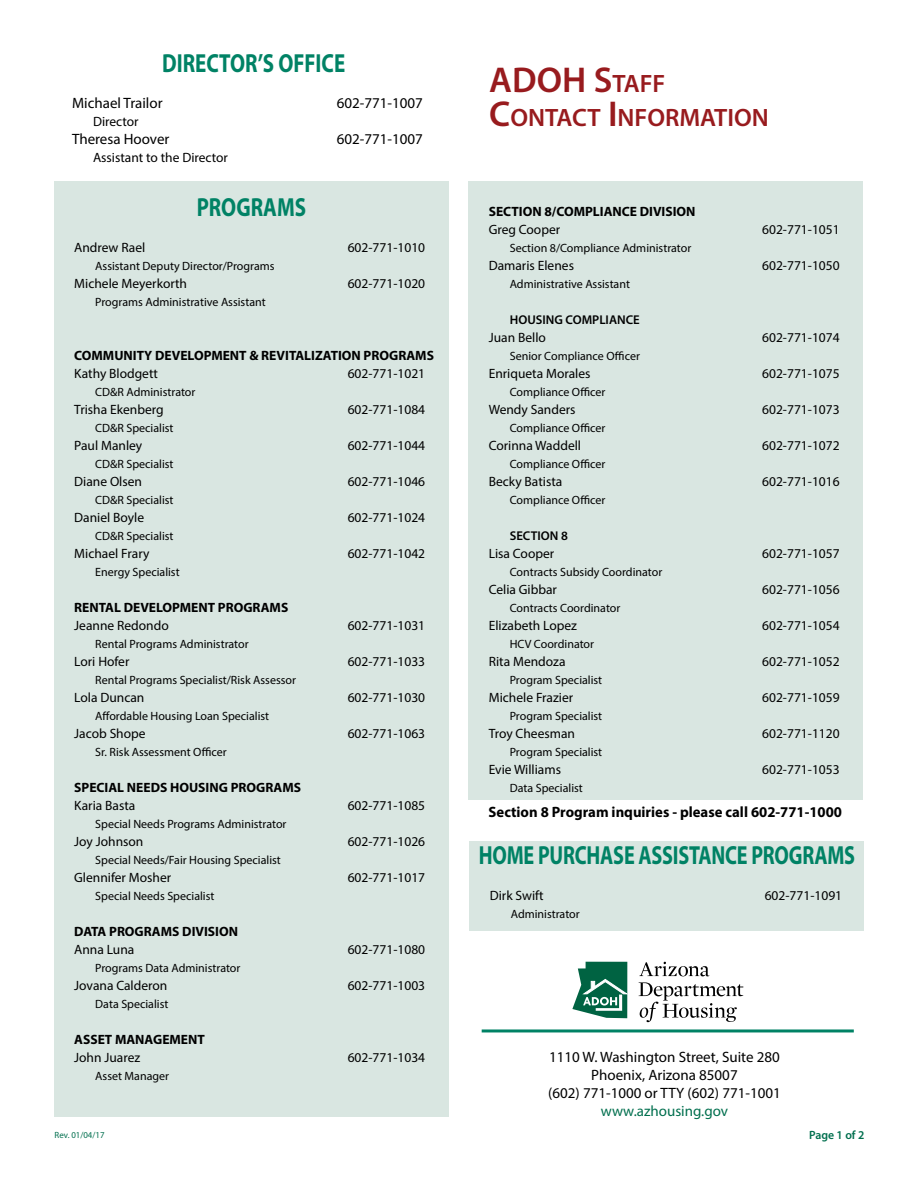
<style>
.page{position:relative;width:918px;height:1188px;background:#fff}
.page>*{position:absolute;margin:0;border:0;box-sizing:border-box;transform-origin:0 0}
.t1{font:600 36px "Myriad Pro";color:#981b1e}
.t2{font:700 26.25px "Myriad Pro";letter-spacing:-.01em;color:#008265;scale:.77 1}
.t3{font:700 26.25px "Myriad Pro";letter-spacing:-.01em;color:#008265;scale:.8 1}
.t4{font:600 25.2px "Myriad Pro";color:#981b1e}
.t5{font:15px/18px "Myriad Pro";color:#000;text-align:center}
.t6{font:700 15px "Myriad Pro";color:#000}
.t7{font:15px "Myriad Pro";color:#006f4e}
.t8{font:13.5px "Myriad Pro";color:#000}
.t9{font:700 13.5px "Myriad Pro";color:#000}
.t10{font:600 12.75px "Myriad Pro";color:#000}
.t11{font:12px "Myriad Pro";color:#000}
.t12{font:600 12px "Myriad Pro";color:#006f4e}
.t13{font:9px "Myriad Pro";color:#006f4e}
.s1{font-size:25.2px}
.s2{font-size:36px}
</style>
<div class="page">
<div style="left:54px;top:182px;width:395px;height:935px;background:#d9e6e1"></div>
<svg style="left:572px;top:962px;width:56px;height:56px"></svg>
<svg style="left:639px;top:962px;width:71px;height:14px"></svg>
<svg style="left:639px;top:982px;width:104px;height:40px"></svg>
<hr style="left:482px;top:1029px;width:372px;height:3px;background:#008265">
<div style="left:468px;top:182px;width:395px;height:618px;background:#d9e6e1"></div>
<div style="left:470px;top:841px;width:394px;height:89px;background:#d9e6e1"></div>
<h2 class="t3" style="left:162px;top:46px;width:230px">DIRECTOR’S OFFICE</h2>
<p class="t5" style="left:72px;top:94px;width:92px">Michael Trailor</p>
<p class="t5" style="left:337px;top:94px;width:88px">602-771-1007</p>
<p class="t8" style="left:93px;top:113px;width:47px">Director</p>
<p class="t5" style="left:72px;top:130px;width:99px">Theresa Hoover</p>
<p class="t5" style="left:337px;top:130px;width:88px">602-771-1007</p>
<p class="t8" style="left:93px;top:149px;width:136px">Assistant to the Director</p>
<h2 class="t3" style="left:197px;top:190px;width:138px">PROGRAMS</h2>
<p class="t8" style="left:74px;top:239px;width:73px">Andrew Rael</p>
<p class="t8" style="left:348px;top:239px;width:79px">602-771-1010</p>
<p class="t11" style="left:95px;top:259px;width:181px">Assistant Deputy Director/Programs</p>
<p class="t8" style="left:74px;top:275px;width:114px">Michele Meyerkorth</p>
<p class="t8" style="left:348px;top:275px;width:79px">602-771-1020</p>
<p class="t11" style="left:95px;top:295px;width:172px">Programs Administrative Assistant</p>
<p class="t9" style="left:74px;top:347px;width:361px">COMMUNITY DEVELOPMENT &amp; REVITALIZATION PROGRAMS</p>
<p class="t8" style="left:74px;top:365px;width:85px">Kathy Blodgett</p>
<p class="t8" style="left:348px;top:365px;width:79px">602-771-1021</p>
<p class="t11" style="left:95px;top:385px;width:102px">CD&amp;R Administrator</p>
<p class="t8" style="left:74px;top:401px;width:91px">Trisha Ekenberg</p>
<p class="t8" style="left:348px;top:401px;width:79px">602-771-1084</p>
<p class="t11" style="left:95px;top:421px;width:80px">CD&amp;R Specialist</p>
<p class="t8" style="left:74px;top:437px;width:70px">Paul Manley</p>
<p class="t8" style="left:348px;top:437px;width:79px">602-771-1044</p>
<p class="t11" style="left:95px;top:457px;width:80px">CD&amp;R Specialist</p>
<p class="t8" style="left:74px;top:473px;width:69px">Diane Olsen</p>
<p class="t8" style="left:348px;top:473px;width:79px">602-771-1046</p>
<p class="t11" style="left:95px;top:493px;width:80px">CD&amp;R Specialist</p>
<p class="t8" style="left:74px;top:509px;width:71px">Daniel Boyle</p>
<p class="t8" style="left:348px;top:509px;width:79px">602-771-1024</p>
<p class="t11" style="left:95px;top:529px;width:80px">CD&amp;R Specialist</p>
<p class="t8" style="left:74px;top:545px;width:77px">Michael Frary</p>
<p class="t8" style="left:348px;top:545px;width:79px">602-771-1042</p>
<p class="t11" style="left:95px;top:565px;width:86px">Energy Specialist</p>
<p class="t9" style="left:74px;top:599px;width:216px">RENTAL DEVELOPMENT PROGRAMS</p>
<p class="t8" style="left:74px;top:617px;width:96px">Jeanne Redondo</p>
<p class="t8" style="left:348px;top:617px;width:79px">602-771-1031</p>
<p class="t11" style="left:95px;top:637px;width:155px">Rental Programs Administrator</p>
<p class="t8" style="left:74px;top:653px;width:57px">Lori Hofer</p>
<p class="t8" style="left:348px;top:653px;width:79px">602-771-1033</p>
<p class="t11" style="left:95px;top:673px;width:202px">Rental Programs Specialist/Risk Assessor</p>
<p class="t8" style="left:74px;top:689px;width:72px">Lola Duncan</p>
<p class="t8" style="left:348px;top:689px;width:79px">602-771-1030</p>
<p class="t11" style="left:95px;top:709px;width:175px">Affordable Housing Loan Specialist</p>
<p class="t8" style="left:74px;top:725px;width:73px">Jacob Shope</p>
<p class="t8" style="left:348px;top:725px;width:79px">602-771-1063</p>
<p class="t11" style="left:95px;top:745px;width:133px">Sr. Risk Assessment Officer</p>
<p class="t9" style="left:74px;top:779px;width:228px">SPECIAL NEEDS HOUSING PROGRAMS</p>
<p class="t8" style="left:74px;top:797px;width:63px">Karia Basta</p>
<p class="t8" style="left:348px;top:797px;width:79px">602-771-1085</p>
<p class="t11" style="left:95px;top:817px;width:193px">Special Needs Programs Administrator</p>
<p class="t8" style="left:74px;top:833px;width:71px">Joy Johnson</p>
<p class="t8" style="left:348px;top:833px;width:79px">602-771-1026</p>
<p class="t11" style="left:95px;top:853px;width:187px">Special Needs/Fair Housing Specialist</p>
<p class="t8" style="left:74px;top:869px;width:98px">Glennifer Mosher</p>
<p class="t8" style="left:348px;top:869px;width:79px">602-771-1017</p>
<p class="t11" style="left:95px;top:889px;width:121px">Special Needs Specialist</p>
<p class="t9" style="left:74px;top:923px;width:165px">DATA PROGRAMS DIVISION</p>
<p class="t8" style="left:74px;top:941px;width:62px">Anna Luna</p>
<p class="t8" style="left:348px;top:941px;width:79px">602-771-1080</p>
<p class="t11" style="left:95px;top:961px;width:147px">Programs Data Administrator</p>
<p class="t8" style="left:74px;top:977px;width:95px">Jovana Calderon</p>
<p class="t8" style="left:348px;top:977px;width:79px">602-771-1003</p>
<p class="t11" style="left:95px;top:997px;width:75px">Data Specialist</p>
<p class="t9" style="left:74px;top:1031px;width:132px">ASSET MANAGEMENT</p>
<p class="t8" style="left:74px;top:1049px;width:68px">John Juarez</p>
<p class="t8" style="left:348px;top:1049px;width:79px">602-771-1034</p>
<p class="t11" style="left:95px;top:1069px;width:75px">Asset Manager</p>
<h1 class="t1" style="left:489px;top:57px;width:178px">ADOH S<span class="s1">TAFF</span></h1>
<h3 class="t4" style="left:489px;top:102px;width:281px"><span class="s2">C</span>ONTACT <span class="s2">I</span>NFORMATION</h3>
<p class="t9" style="left:489px;top:203px;width:208px">SECTION 8/COMPLIANCE DIVISION</p>
<p class="t8" style="left:489px;top:221px;width:73px">Greg Cooper</p>
<p class="t8" style="left:762px;top:221px;width:79px">602-771-1051</p>
<p class="t11" style="left:510px;top:241px;width:183px">Section 8/Compliance Administrator</p>
<p class="t8" style="left:489px;top:257px;width:87px">Damaris Elenes</p>
<p class="t8" style="left:762px;top:257px;width:79px">602-771-1050</p>
<p class="t11" style="left:510px;top:277px;width:122px">Administrative Assistant</p>
<p class="t10" style="left:510px;top:312px;width:132px">HOUSING COMPLIANCE</p>
<p class="t8" style="left:489px;top:329px;width:59px">Juan Bello</p>
<p class="t8" style="left:762px;top:329px;width:79px">602-771-1074</p>
<p class="t11" style="left:510px;top:349px;width:132px">Senior Compliance Officer</p>
<p class="t8" style="left:489px;top:365px;width:103px">Enriqueta Morales</p>
<p class="t8" style="left:762px;top:365px;width:79px">602-771-1075</p>
<p class="t11" style="left:510px;top:385px;width:97px">Compliance Officer</p>
<p class="t8" style="left:489px;top:401px;width:88px">Wendy Sanders</p>
<p class="t8" style="left:762px;top:401px;width:79px">602-771-1073</p>
<p class="t11" style="left:510px;top:421px;width:97px">Compliance Officer</p>
<p class="t8" style="left:489px;top:437px;width:94px">Corinna Waddell</p>
<p class="t8" style="left:762px;top:437px;width:79px">602-771-1072</p>
<p class="t11" style="left:510px;top:457px;width:97px">Compliance Officer</p>
<p class="t8" style="left:489px;top:473px;width:75px">Becky Batista</p>
<p class="t8" style="left:762px;top:473px;width:79px">602-771-1016</p>
<p class="t11" style="left:510px;top:493px;width:97px">Compliance Officer</p>
<p class="t10" style="left:510px;top:528px;width:60px">SECTION 8</p>
<p class="t8" style="left:489px;top:545px;width:67px">Lisa Cooper</p>
<p class="t8" style="left:762px;top:545px;width:79px">602-771-1057</p>
<p class="t11" style="left:510px;top:565px;width:154px">Contracts Subsidy Coordinator</p>
<p class="t8" style="left:489px;top:581px;width:70px">Celia Gibbar</p>
<p class="t8" style="left:762px;top:581px;width:79px">602-771-1056</p>
<p class="t11" style="left:510px;top:601px;width:112px">Contracts Coordinator</p>
<p class="t8" style="left:489px;top:617px;width:90px">Elizabeth Lopez</p>
<p class="t8" style="left:762px;top:617px;width:79px">602-771-1054</p>
<p class="t11" style="left:510px;top:637px;width:86px">HCV Coordinator</p>
<p class="t8" style="left:489px;top:653px;width:78px">Rita Mendoza</p>
<p class="t8" style="left:762px;top:653px;width:79px">602-771-1052</p>
<p class="t11" style="left:510px;top:673px;width:94px">Program Specialist</p>
<p class="t8" style="left:489px;top:689px;width:86px">Michele Frazier</p>
<p class="t8" style="left:762px;top:689px;width:79px">602-771-1059</p>
<p class="t11" style="left:510px;top:709px;width:94px">Program Specialist</p>
<p class="t8" style="left:489px;top:725px;width:88px">Troy Cheesman</p>
<p class="t8" style="left:762px;top:725px;width:79px">602-771-1120</p>
<p class="t11" style="left:510px;top:745px;width:94px">Program Specialist</p>
<p class="t8" style="left:489px;top:761px;width:74px">Evie Williams</p>
<p class="t8" style="left:762px;top:761px;width:79px">602-771-1053</p>
<p class="t11" style="left:510px;top:781px;width:75px">Data Specialist</p>
<p class="t6" style="left:489px;top:802px;width:355px">Section 8 Program inquiries - please call 602-771-1000</p>
<h2 class="t2" style="left:479px;top:838px;width:490px">HOME PURCHASE ASSISTANCE PROGRAMS</h2>
<p class="t8" style="left:490px;top:887px;width:56px">Dirk Swift</p>
<p class="t8" style="left:765px;top:887px;width:79px">602-771-1091</p>
<p class="t11" style="left:511px;top:907px;width:70px">Administrator</p>
<p class="t5" style="left:548px;top:1048px;width:234px">1110 W. Washington Street, Suite 280<br>Phoenix, Arizona 85007<br>(602) 771-1000 or TTY (602) 771-1001</p>
<p class="t7" style="left:601px;top:1102px;width:129px">www.azhousing.gov</p>
<p class="t13" style="left:55px;top:1130px;width:51px">Rev. 01/04/17</p>
<p class="t12" style="left:809px;top:1127px;width:57px">Page 1 of 2</p>
</div>
